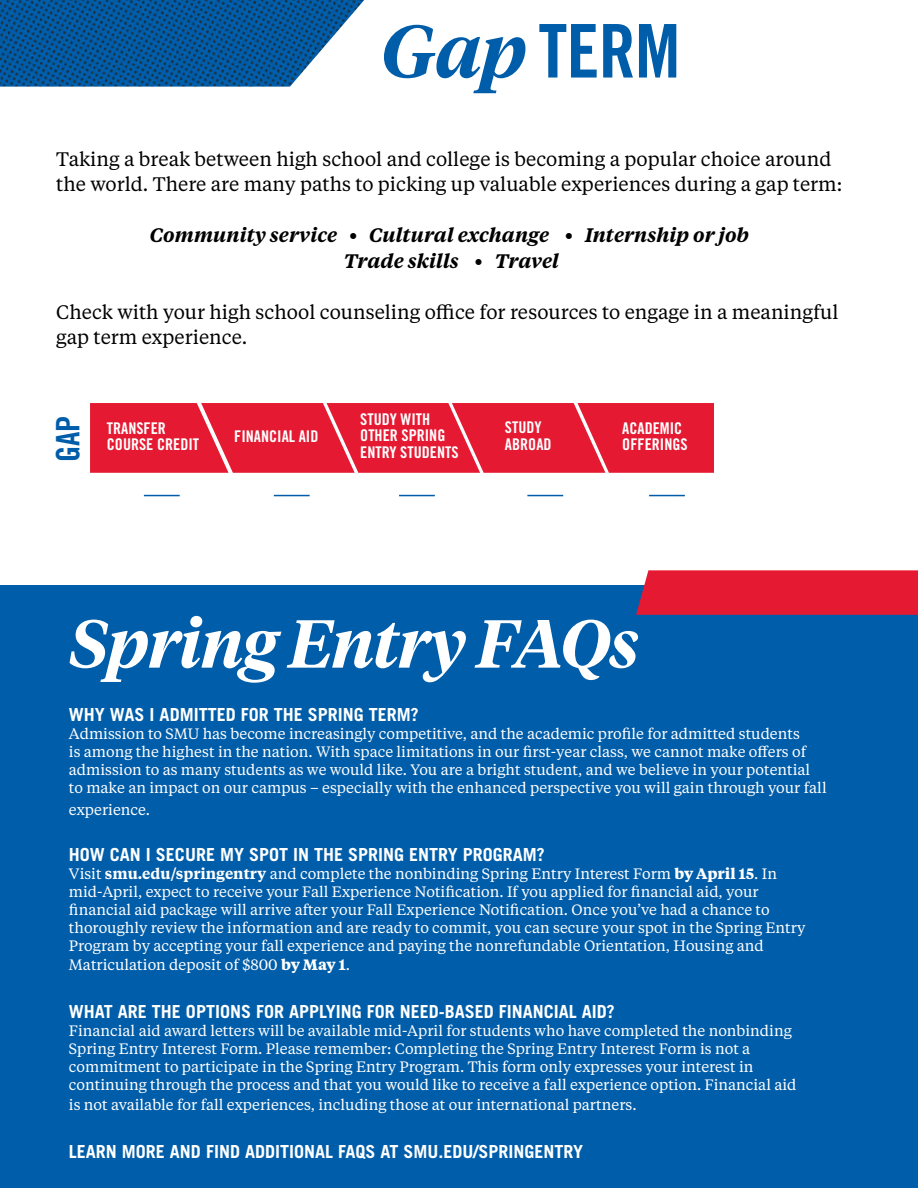
<style>
.page{position:relative;width:918px;height:1188px;background:#fff}
.page>*{position:absolute;margin:0;border:0;box-sizing:border-box;transform-origin:0 0}
.t1{font:74.1px "Trade Gothic LT Std Bd Cn 20";color:#005da9}
.t2{font:italic 600 67.5px "Tiempos Headline";letter-spacing:-.01em;color:#fff}
.t3{font:32.4px "Trade Gothic LT Std Bd Cn 20";color:#005da9}
.t4{font:19.5px/25.5px "Tiempos Text";color:#000}
.t5{font:italic 600 19.5px/25.5px "Tiempos Text";color:#000;text-align:center}
.t6{font:700 18px "Trade Gothic LT Std";color:#fff}
.t7{font:16.2px/16.2px "Trade Gothic LT Std Bd Cn 20";color:#fff}
.t8{font:15px/18px "Tiempos Text";color:#fff}
.s1{font-family:"Tiempos Headline";font-weight:600;font-style:italic}
.s2{font-weight:600}
.s3{font-weight:700}
</style>
<div class="page">
<img style="left:0;top:0;width:364px;height:87px">
<div style="left:0;top:585px;width:918px;height:603px;background:#005da9"></div>
<svg style="left:636px;top:570px;width:282px;height:45px;background:#e11f38"></svg>
<div style="left:90px;top:403px;width:624px;height:70px;background:#e51a32"></div>
<hr style="left:274px;top:495px;width:36px;height:1px;background:#005da9">
<hr style="left:144px;top:495px;width:36px;height:1px;background:#005da9">
<hr style="left:399px;top:495px;width:36px;height:1px;background:#005da9">
<hr style="left:527px;top:495px;width:36px;height:1px;background:#005da9">
<hr style="left:649px;top:495px;width:36px;height:1px;background:#005da9">
<h1 class="t1" style="left:381px;top:6px;width:301px"><span class="s1">Gap</span> TERM</h1>
<h3 class="t4" style="left:56px;top:145px;width:788px">Taking a break between high school and college is becoming a popular choice around the world. There are many paths to picking up valuable experiences during a gap term:</h3>
<h3 class="t5" style="left:150px;top:222px;width:601px">Community service • Cultural exchange • Internship or job<br>Trade skills • Travel</h3>
<h3 class="t4" style="left:56px;top:298px;width:784px">Check with your high school counseling office for resources to engage in a meaningful gap term experience.</h3>
<h3 class="t3" style="left:48px;top:462px;width:48px;rotate:-90deg">GAP</h3>
<p class="t7" style="left:107px;top:420px;width:94px">TRANSFER<br>COURSE CREDIT</p>
<p class="t7" style="left:234px;top:428px;width:86px">FINANCIAL AID</p>
<p class="t7" style="left:360px;top:411px;width:100px">STUDY WITH<br>OTHER SPRING<br>ENTRY STUDENTS</p>
<p class="t7" style="left:505px;top:419px;width:48px">STUDY<br>ABROAD</p>
<p class="t7" style="left:622px;top:420px;width:67px">ACADEMIC<br>OFFERINGS</p>
<h2 class="t2" style="left:69px;top:597px;width:571px">Spring Entry FAQs</h2>
<p class="t6" style="left:69px;top:704px;width:351px">WHY WAS I ADMITTED FOR THE SPRING TERM?</p>
<p class="t8" style="left:69px;top:725px;width:759px">Admission to SMU has become increasingly competitive, and the academic profile for admitted students<br>is among the highest in the nation. With space limitations in our first-year class, we cannot make offers of admission to as many students as we would like. You are a bright student, and we believe in your potential to make an impact on our campus – especially with the enhanced perspective you will gain through your fall</p>
<p class="t8" style="left:69px;top:800px;width:83px">experience.</p>
<p class="t6" style="left:69px;top:843px;width:477px">HOW CAN I SECURE MY SPOT IN THE SPRING ENTRY PROGRAM?</p>
<p class="t8" style="left:69px;top:864px;width:738px">Visit <span class="s2">smu.edu/springentry</span> and complete the nonbinding Spring Entry Interest Form <span class="s3">by April 15</span>. In mid-April, expect to receive your Fall Experience Notification. If you applied for financial aid, your financial aid package will arrive after your Fall Experience Notification. Once you’ve had a chance to thoroughly review the information and are ready to commit, you can secure your spot in the Spring Entry Program by accepting your fall experience and paying the nonrefundable Orientation, Housing and</p>
<p class="t8" style="left:69px;top:956px;width:283px">Matriculation deposit of $800 <span class="s3">by May 1</span>.</p>
<p class="t6" style="left:69px;top:1001px;width:547px">WHAT ARE THE OPTIONS FOR APPLYING FOR NEED-BASED FINANCIAL AID?</p>
<p class="t8" style="left:69px;top:1022px;width:729px">Financial aid award letters will be available mid-April for students who have completed the nonbinding Spring Entry Interest Form. Please remember: Completing the Spring Entry Interest Form is not a commitment to participate in the Spring Entry Program. This form only expresses your interest in continuing through the process and that you would like to receive a fall experience option. Financial aid</p>
<p class="t8" style="left:69px;top:1095px;width:569px">is not available for fall experiences, including those at our international partners.</p>
<p class="t6" style="left:69px;top:1141px;width:516px">LEARN MORE AND FIND ADDITIONAL FAQS AT SMU.EDU/SPRINGENTRY</p>
</div>
